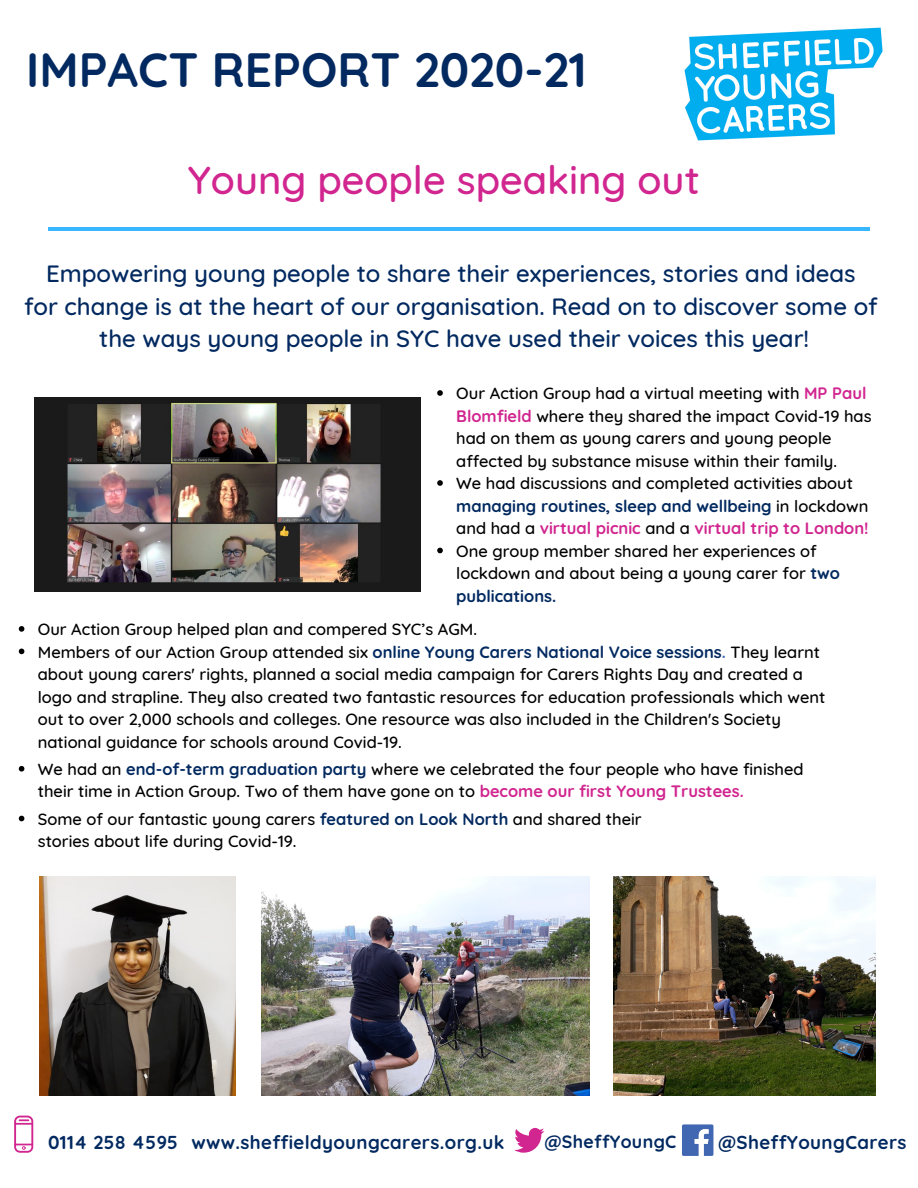
<style>
.page{position:relative;width:918px;height:1188px;background:#fff}
.page>*{position:absolute;margin:0;border:0;box-sizing:border-box;transform-origin:0 0}
.t1{font:700 48px "Quicksand";color:#022960}
.t2{font:500 39.75px "Quicksand";color:#d1258f}
.t3{font:500 24px "Quicksand";color:#022960}
.t4{font:700 18.75px "Quicksand";letter-spacing:.02em;color:#022960}
.t5{font:700 17.7px "Quicksand";letter-spacing:.02em;color:#022960}
.t6{font:500 16.5px/22.5px "Quicksand";color:#000}
.s1{font-weight:700;color:#d1258f}
.s2{font-weight:700;color:#022960}
.s3{font-weight:700;color:#4267b2}
</style>
<div class="page">
<svg style="left:14px;top:1116px;width:19px;height:37px"></svg>
<svg style="left:514px;top:1128px;width:30px;height:25px"></svg>
<svg style="left:682px;top:1124px;width:31px;height:32px"></svg>
<hr style="left:48px;top:227px;width:821px;height:3px;background:#38b6ff">
<img style="left:35px;top:398px;width:386px;height:193px">
<img style="left:684px;top:27px;width:199px;height:114px">
<img style="left:261px;top:876px;width:329px;height:220px">
<img style="left:39px;top:876px;width:197px;height:220px">
<svg style="left:19px;top:816px;width:5px;height:5px"></svg>
<svg style="left:437px;top:390px;width:6px;height:6px"></svg>
<svg style="left:437px;top:480px;width:6px;height:6px"></svg>
<svg style="left:437px;top:548px;width:6px;height:5px"></svg>
<svg style="left:19px;top:626px;width:5px;height:6px"></svg>
<svg style="left:19px;top:649px;width:5px;height:5px"></svg>
<svg style="left:19px;top:766px;width:5px;height:6px"></svg>
<img style="left:614px;top:876px;width:262px;height:220px">
<p class="t1" style="left:26px;top:39px;width:562px">IMPACT REPORT 2020-21</p>
<p class="t2" style="left:188px;top:155px;width:513px">Young people speaking out</p>
<p class="t3" style="left:46px;top:258px;width:811px">Empowering young people to share their experiences, stories and ideas</p>
<p class="t3" style="left:24px;top:291px;width:855px">for change is at the heart of our organisation. Read on to discover some of</p>
<p class="t3" style="left:99px;top:323px;width:711px">the ways young people in SYC have used their voices this year!</p>
<p class="t6" style="left:456px;top:382px;width:417px">Our Action Group had a virtual meeting with <span class="s1">MP Paul Blomfield</span> where they shared the impact Covid-19 has had on them as young carers and young people affected by substance misuse within their family.</p>
<p class="t6" style="left:456px;top:472px;width:414px">We had discussions and completed activities about <span class="s2">managing routines, sleep and wellbeing</span> in lockdown and had a <span class="s1">virtual picnic</span> and a <span class="s1">virtual trip to London!</span></p>
<p class="t6" style="left:456px;top:539px;width:385px">One group member shared her experiences of lockdown and about being a young carer for <span class="s2">two publications.</span></p>
<p class="t6" style="left:38px;top:618px;width:441px">Our Action Group helped plan and compered SYC’s AGM.</p>
<p class="t6" style="left:38px;top:640px;width:789px">Members of our Action Group attended six <span class="s2">online Young Carers National Voice sessions</span><span class="s3">.</span> They learnt about young carers' rights, planned a social media campaign for Carers Rights Day and created a logo and strapline. They also created two fantastic resources for education professionals which went out to over 2,000 schools and colleges. One resource was also included in the Children's Society national guidance for schools around Covid-19.</p>
<p class="t6" style="left:38px;top:758px;width:767px">We had an <span class="s2">end-of-term graduation party</span> where we celebrated the four people who have finished their time in Action Group. Two of them have gone on to <span class="s1">become our first Young Trustees.</span></p>
<p class="t6" style="left:38px;top:807px;width:605px">Some of our fantastic young carers <span class="s2">featured on Look North</span> and shared their stories about life during Covid-19.</p>
<p class="t4" style="left:48px;top:1130px;width:132px">0114 258 4595</p>
<p class="t4" style="left:191px;top:1130px;width:314px">www.sheffieldyoungcarers.org.uk</p>
<p class="t5" style="left:544px;top:1130px;width:134px">@SheffYoungC</p>
<p class="t4" style="left:718px;top:1130px;width:190px">@SheffYoungCarers</p>
</div>
